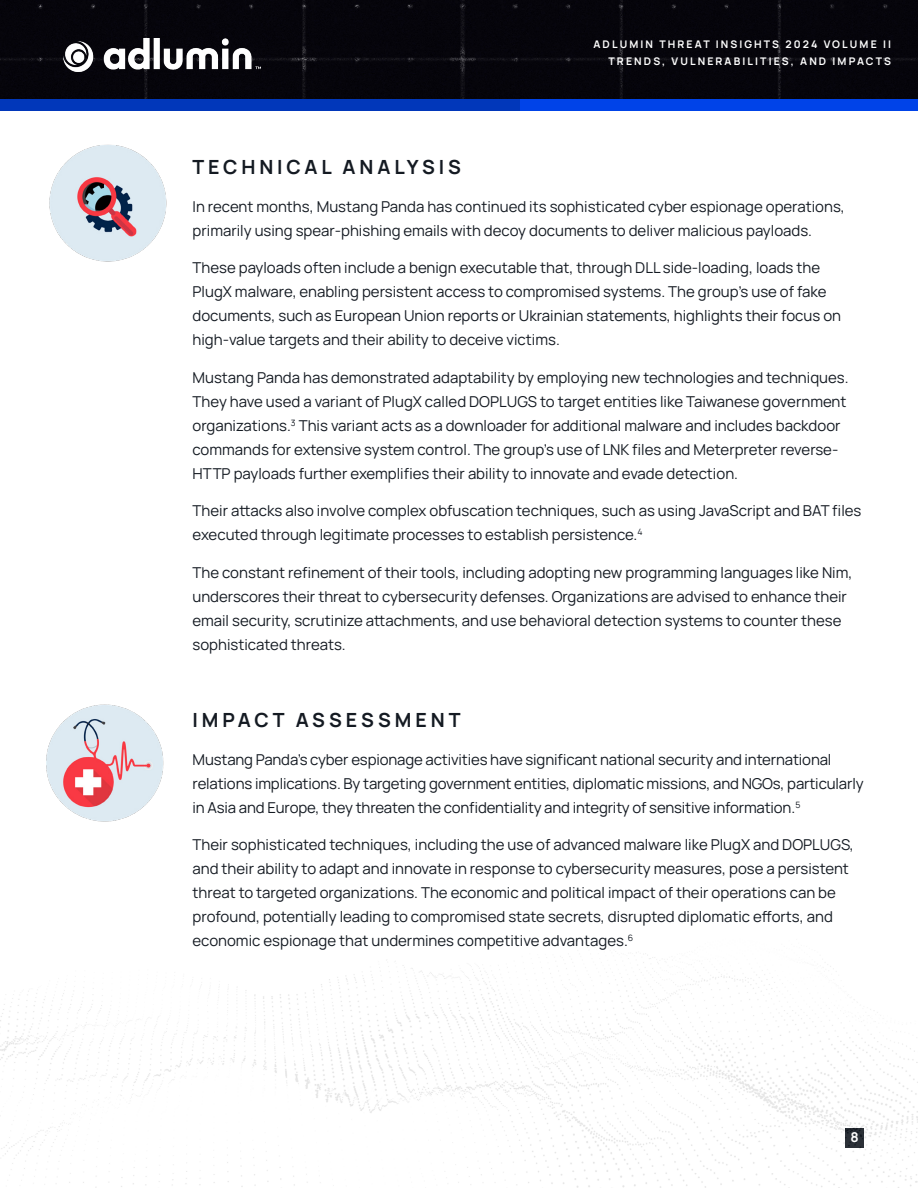
<style>
.page{position:relative;width:918px;height:1188px;background:#fff}
.page>*{position:absolute;margin:0;border:0;box-sizing:border-box;transform-origin:0 0}
.t1{font:700 19.5px "Manrope";letter-spacing:.2em;color:#141a22}
.t2{font:15px/24px "Manrope";color:#141a22}
.t3{font:700 13.5px "Manrope";color:#fff}
.t4{font:700 10.5px/16.5px "Manrope";letter-spacing:.2em;color:#fff;text-align:right}
</style>
<div class="page">
<div style="left:0;top:62px;width:770px;height:49px;background:#0137ba"></div>
<div style="left:520px;top:62px;width:398px;height:49px;background:#0043e8"></div>
<div style="left:0;top:0;width:918px;height:99px;background:#06050b"></div>
<img style="left:63px;top:38px;width:197px;height:33px">
<img style="left:0;top:952px;width:918px;height:236px">
<img style="left:49px;top:144px;width:118px;height:118px">
<img style="left:46px;top:704px;width:118px;height:118px">
<p class="t4" style="left:594px;top:36px;width:299px">ADLUMIN THREAT INSIGHTS 2024 VOLUME II<br>TRENDS, VULNERABILITIES, AND IMPACTS</p>
<h1 class="t1" style="left:193px;top:153px;width:270px">TECHNICAL ANALYSIS</h1>
<p class="t2" style="left:193px;top:194px;width:654px">In recent months, Mustang Panda has continued its sophisticated cyber espionage operations, primarily using spear-phishing emails with decoy documents to deliver malicious payloads.</p>
<p class="t2" style="left:193px;top:255px;width:650px">These payloads often include a benign executable that, through DLL side-loading, loads the PlugX malware, enabling persistent access to compromised systems. The group’s use of fake documents, such as European Union reports or Ukrainian statements, highlights their focus on high-value targets and their ability to deceive victims.</p>
<p class="t2" style="left:193px;top:365px;width:658px">Mustang Panda has demonstrated adaptability by employing new technologies and techniques.<br>They have used a variant of PlugX called DOPLUGS to target entities like Taiwanese government organizations.<sup>3</sup> This variant acts as a downloader for additional malware and includes backdoor commands for extensive system control. The group’s use of LNK files and Meterpreter reverse-HTTP payloads further exemplifies their ability to innovate and evade detection.</p>
<p class="t2" style="left:193px;top:498px;width:670px">Their attacks also involve complex obfuscation techniques, such as using JavaScript and BAT files executed through legitimate processes to establish persistence.<sup>4</sup></p>
<p class="t2" style="left:193px;top:560px;width:661px">The constant refinement of their tools, including adopting new programming languages like Nim, underscores their threat to cybersecurity defenses. Organizations are advised to enhance their email security, scrutinize attachments, and use behavioral detection systems to counter these sophisticated threats.</p>
<h1 class="t1" style="left:193px;top:706px;width:269px">IMPACT ASSESSMENT</h1>
<p class="t2" style="left:193px;top:747px;width:673px">Mustang Panda’s cyber espionage activities have significant national security and international relations implications. By targeting government entities, diplomatic missions, and NGOs, particularly in Asia and Europe, they threaten the confidentiality and integrity of sensitive information.<sup>5</sup></p>
<p class="t2" style="left:193px;top:832px;width:663px">Their sophisticated techniques, including the use of advanced malware like PlugX and DOPLUGS, and their ability to adapt and innovate in response to cybersecurity measures, pose a persistent threat to targeted organizations. The economic and political impact of their operations can be profound, potentially leading to compromised state secrets, disrupted diplomatic efforts, and economic espionage that undermines competitive advantages.<sup>6</sup></p>
<p class="t3" style="left:851px;top:1128px;width:10px">8</p>
</div>
